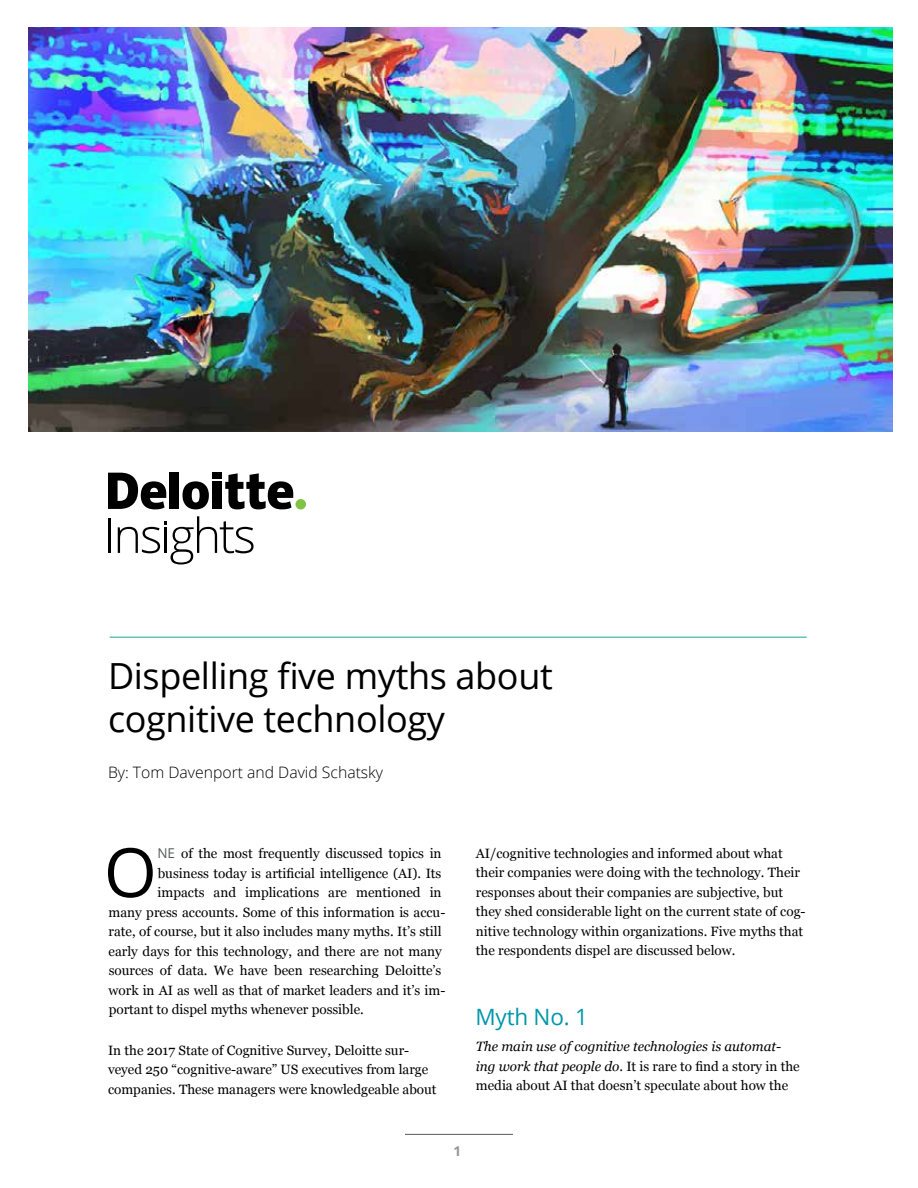
<style>
.page{position:relative;width:918px;height:1188px;background:#fff}
.page>*{position:absolute;margin:0;border:0;box-sizing:border-box;transform-origin:0 0}
.t1{font:68.1px "Open Sans";color:#000}
.t2{font:36px/43.2px "Open Sans";letter-spacing:-.01em;color:#000}
.t3{font:22.5px "Open Sans";letter-spacing:-.01em;color:#0097a9}
.t4{font:300 15.75px "Open Sans";color:#000}
.t5{font:13.5px/19.5px "Georgia";color:#000}
.t6{font:700 13.5px "Open Sans";color:#939598}
.s1{font-family:"Open Sans";color:#58595b}
.s2{font-style:italic}
</style>
<div class="page">
<hr style="left:405px;top:1134px;width:108px;height:1px;background:#58595b">
<hr style="left:110px;top:636px;width:697px;height:2px;background:#65c5b4">
<div style="left:296px;top:499px;width:10px;height:11px;background:#80c342;border-radius:50%"></div>
<div style="left:170px;top:472px;width:9px;height:37px;background:#000"></div>
<svg style="left:183px;top:481px;width:26px;height:28px"></svg>
<div style="left:213px;top:482px;width:9px;height:27px;background:#000"></div>
<div style="left:213px;top:472px;width:9px;height:7px;background:#000"></div>
<svg style="left:225px;top:473px;width:68px;height:36px"></svg>
<svg style="left:108px;top:473px;width:58px;height:36px"></svg>
<hr style="left:108px;top:519px;width:3px;height:34px;background:#000">
<svg style="left:118px;top:516px;width:136px;height:48px"></svg>
<img style="left:29px;top:27px;width:864px;height:405px">
<h2 class="t2" style="left:108px;top:654px;width:446px">Dispelling five myths about cognitive technology</h2>
<p class="t4" style="left:108px;top:762px;width:277px">By: Tom Davenport and David Schatsky</p>
<h1 class="t1" style="left:104px;top:826px;width:55px">O</h1>
<p class="t5" style="left:157px;top:843px;width:286px"><span class="s1">NE</span> of the most frequently discussed topics in</p>
<p class="t5" style="left:158px;top:863px;width:285px">business today is artificial intelligence (AI). Its</p>
<p class="t5" style="left:158px;top:882px;width:286px">impacts and implications are mentioned in</p>
<p class="t5" style="left:109px;top:902px;width:338px">many press accounts. Some of this information is accu-</p>
<p class="t5" style="left:109px;top:921px;width:335px">rate, of course, but it also includes many myths. It’s still</p>
<p class="t5" style="left:108px;top:941px;width:335px">early days for this technology, and there are not many</p>
<p class="t5" style="left:109px;top:960px;width:334px">sources of data. We have been researching Deloitte’s</p>
<p class="t5" style="left:109px;top:980px;width:338px">work in AI as well as that of market leaders and it’s im-</p>
<p class="t5" style="left:109px;top:999px;width:257px">portant to dispel myths whenever possible.</p>
<p class="t5" style="left:108px;top:1040px;width:330px">In the 2017 State of Cognitive Survey, Deloitte sur&shy;veyed 250 “cognitive-aware” US executives from large companies. These managers were knowledgeable about</p>
<p class="t5" style="left:476px;top:843px;width:331px">AI/cognitive technologies and informed about what their companies were doing with the technology. Their responses about their companies are subjective, but they shed considerable light on the current state of cog&shy;nitive technology within organizations. Five myths that the respondents dispel are discussed below.</p>
<h3 class="t3" style="left:476px;top:1002px;width:114px">Myth No. 1</h3>
<p class="t5" style="left:476px;top:1036px;width:325px"><span class="s2">The main use of cognitive technologies is automat&shy;ing work that people do</span>. It is rare to find a story in the media about AI that doesn’t speculate about how the</p>
<p class="t6" style="left:454px;top:1142px;width:9px">1</p>
</div>
